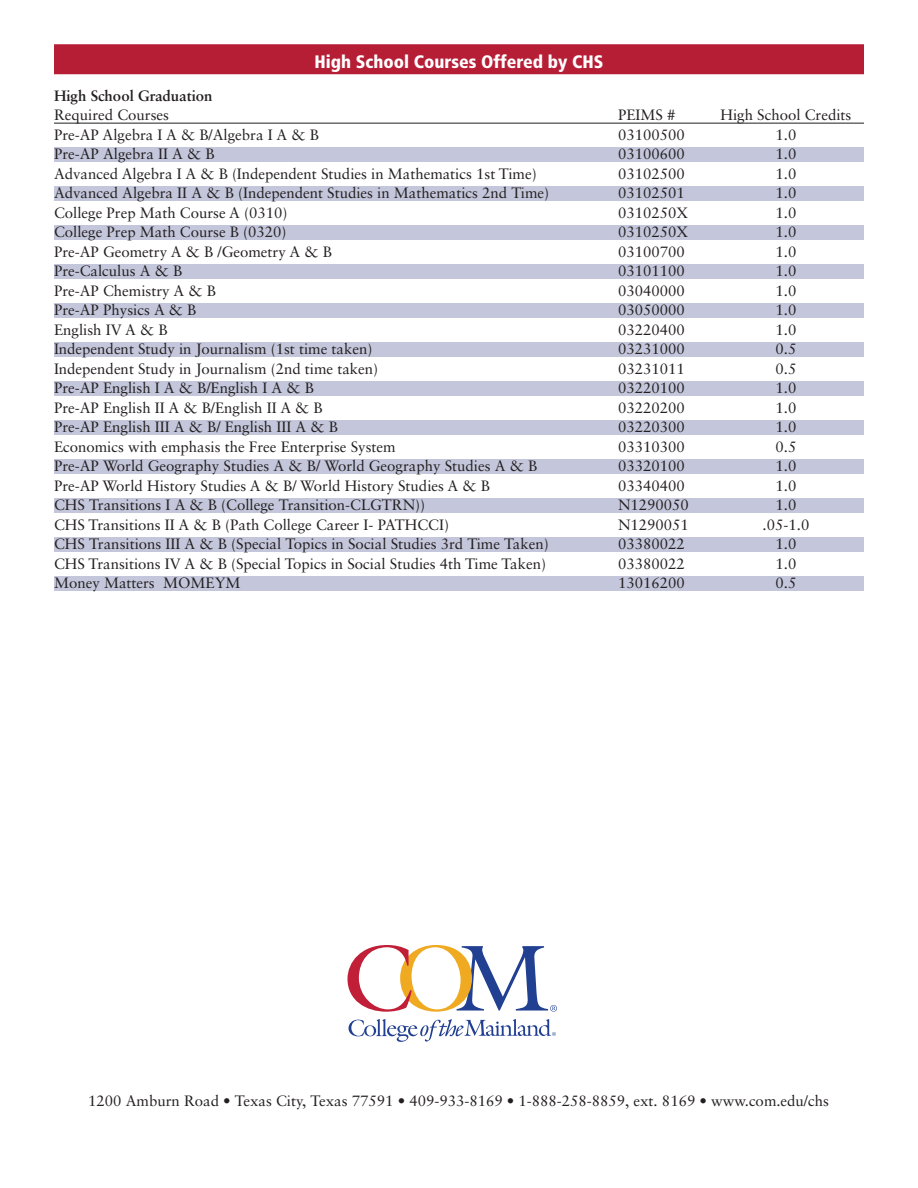
<style>
.page{position:relative;width:918px;height:1188px;background:#fff}
.page>*{position:absolute;margin:0;border:0;box-sizing:border-box;transform-origin:0 0}
.t1{font:900 condensed 18px "Frutiger";color:#fff}
.courses_offered_by_C{font:15px "Sabon";color:#231f20}
.courses_offered_by_C-2{font:15px "Sabon LT Std";color:#231f20}
.text_bold{font:700 15px "Sabon LT Std";color:#231f20}
</style>
<div class="page">
<div style="left:54px;top:44px;width:810px;height:30px;background:#b61e36"></div>
<hr style="left:54px;top:123px;width:810px;height:1px;background:#231f20">
<div style="left:54px;top:147px;width:810px;height:15px;background:#c4c7db"></div>
<div style="left:54px;top:186px;width:810px;height:15px;background:#c4c7db"></div>
<div style="left:54px;top:225px;width:810px;height:15px;background:#c4c7db"></div>
<div style="left:54px;top:264px;width:810px;height:15px;background:#c4c7db"></div>
<div style="left:54px;top:303px;width:810px;height:15px;background:#c4c7db"></div>
<div style="left:54px;top:342px;width:810px;height:15px;background:#c4c7db"></div>
<div style="left:54px;top:381px;width:810px;height:15px;background:#c4c7db"></div>
<div style="left:54px;top:420px;width:810px;height:15px;background:#c4c7db"></div>
<div style="left:54px;top:459px;width:810px;height:15px;background:#c4c7db"></div>
<div style="left:54px;top:498px;width:810px;height:15px;background:#c4c7db"></div>
<div style="left:54px;top:537px;width:810px;height:15px;background:#c4c7db"></div>
<div style="left:54px;top:576px;width:810px;height:15px;background:#c4c7db"></div>
<svg style="left:349px;top:1019px;width:207px;height:23px"></svg>
<svg style="left:347px;top:945px;width:210px;height:67px"></svg>
<p class="t1" style="left:315px;top:50px;width:290px">High School Courses Offered by CHS</p>
<p class="text_bold" style="left:54px;top:86px;width:160px">High School Graduation</p>
<p class="courses_offered_by_C-2" style="left:54px;top:106px;width:117px">Required Courses</p>
<p class="courses_offered_by_C-2" style="left:618px;top:106px;width:59px">PEIMS #</p>
<p class="courses_offered_by_C-2" style="left:721px;top:106px;width:132px">High School Credits</p>
<p class="courses_offered_by_C-2" style="left:54px;top:125px;width:266px">Pre-AP Algebra I A &amp; B/Algebra I A &amp; B</p>
<p class="courses_offered_by_C-2" style="left:618px;top:125px;width:68px">03100500</p>
<p class="courses_offered_by_C-2" style="left:776px;top:125px;width:22px">1.0</p>
<p class="courses_offered_by_C" style="left:54px;top:145px;width:162px">Pre-AP Algebra II A &amp; B</p>
<p class="courses_offered_by_C" style="left:618px;top:145px;width:68px">03100600</p>
<p class="courses_offered_by_C" style="left:776px;top:145px;width:22px">1.0</p>
<p class="courses_offered_by_C-2" style="left:54px;top:164px;width:484px">Advanced Algebra I A &amp; B (Independent Studies in Mathematics 1st Time)</p>
<p class="courses_offered_by_C-2" style="left:618px;top:164px;width:68px">03102500</p>
<p class="courses_offered_by_C-2" style="left:776px;top:164px;width:22px">1.0</p>
<p class="courses_offered_by_C" style="left:54px;top:184px;width:497px">Advanced Algebra II A &amp; B (Independent Studies in Mathematics 2nd Time)</p>
<p class="courses_offered_by_C" style="left:618px;top:184px;width:68px">03102501</p>
<p class="courses_offered_by_C" style="left:776px;top:184px;width:22px">1.0</p>
<p class="courses_offered_by_C-2" style="left:54px;top:203px;width:235px">College Prep Math Course A (0310)</p>
<p class="courses_offered_by_C-2" style="left:618px;top:203px;width:72px">0310250X</p>
<p class="courses_offered_by_C-2" style="left:776px;top:203px;width:22px">1.0</p>
<p class="courses_offered_by_C" style="left:54px;top:223px;width:234px">College Prep Math Course B (0320)</p>
<p class="courses_offered_by_C" style="left:618px;top:223px;width:72px">0310250X</p>
<p class="courses_offered_by_C" style="left:776px;top:223px;width:22px">1.0</p>
<p class="courses_offered_by_C-2" style="left:54px;top:242px;width:279px">Pre-AP Geometry A &amp; B /Geometry A &amp; B</p>
<p class="courses_offered_by_C-2" style="left:618px;top:242px;width:68px">03100700</p>
<p class="courses_offered_by_C-2" style="left:776px;top:242px;width:22px">1.0</p>
<p class="courses_offered_by_C" style="left:54px;top:262px;width:130px">Pre-Calculus A &amp; B</p>
<p class="courses_offered_by_C" style="left:618px;top:262px;width:68px">03101100</p>
<p class="courses_offered_by_C" style="left:776px;top:262px;width:22px">1.0</p>
<p class="courses_offered_by_C-2" style="left:54px;top:281px;width:163px">Pre-AP Chemistry A &amp; B</p>
<p class="courses_offered_by_C-2" style="left:618px;top:281px;width:68px">03040000</p>
<p class="courses_offered_by_C-2" style="left:776px;top:281px;width:22px">1.0</p>
<p class="courses_offered_by_C" style="left:54px;top:301px;width:144px">Pre-AP Physics A &amp; B</p>
<p class="courses_offered_by_C" style="left:618px;top:301px;width:68px">03050000</p>
<p class="courses_offered_by_C" style="left:776px;top:301px;width:22px">1.0</p>
<p class="courses_offered_by_C-2" style="left:54px;top:320px;width:115px">English IV A &amp; B</p>
<p class="courses_offered_by_C-2" style="left:618px;top:320px;width:68px">03220400</p>
<p class="courses_offered_by_C-2" style="left:776px;top:320px;width:22px">1.0</p>
<p class="courses_offered_by_C" style="left:54px;top:340px;width:320px">Independent Study in Journalism (1st time taken)</p>
<p class="courses_offered_by_C" style="left:618px;top:340px;width:68px">03231000</p>
<p class="courses_offered_by_C" style="left:776px;top:340px;width:22px">0.5</p>
<p class="courses_offered_by_C-2" style="left:54px;top:359px;width:326px">Independent Study in Journalism (2nd time taken)</p>
<p class="courses_offered_by_C-2" style="left:618px;top:359px;width:68px">03231011</p>
<p class="courses_offered_by_C-2" style="left:776px;top:359px;width:22px">0.5</p>
<p class="courses_offered_by_C" style="left:54px;top:379px;width:261px">Pre-AP English I A &amp; B/English I A &amp; B</p>
<p class="courses_offered_by_C" style="left:618px;top:379px;width:68px">03220100</p>
<p class="courses_offered_by_C" style="left:776px;top:379px;width:22px">1.0</p>
<p class="courses_offered_by_C-2" style="left:54px;top:398px;width:270px">Pre-AP English II A &amp; B/English II A &amp; B</p>
<p class="courses_offered_by_C-2" style="left:618px;top:398px;width:68px">03220200</p>
<p class="courses_offered_by_C-2" style="left:776px;top:398px;width:22px">1.0</p>
<p class="courses_offered_by_C" style="left:54px;top:418px;width:286px">Pre-AP English III A &amp; B/ English III A &amp; B</p>
<p class="courses_offered_by_C" style="left:618px;top:418px;width:68px">03220300</p>
<p class="courses_offered_by_C" style="left:776px;top:418px;width:22px">1.0</p>
<p class="courses_offered_by_C-2" style="left:54px;top:437px;width:343px">Economics with emphasis the Free Enterprise System</p>
<p class="courses_offered_by_C-2" style="left:618px;top:437px;width:68px">03310300</p>
<p class="courses_offered_by_C-2" style="left:776px;top:437px;width:22px">0.5</p>
<p class="courses_offered_by_C" style="left:54px;top:457px;width:485px">Pre-AP World Geography Studies A &amp; B/ World Geography Studies A &amp; B</p>
<p class="courses_offered_by_C" style="left:618px;top:457px;width:68px">03320100</p>
<p class="courses_offered_by_C" style="left:776px;top:457px;width:22px">1.0</p>
<p class="courses_offered_by_C-2" style="left:54px;top:476px;width:438px">Pre-AP World History Studies A &amp; B/ World History Studies A &amp; B</p>
<p class="courses_offered_by_C-2" style="left:618px;top:476px;width:68px">03340400</p>
<p class="courses_offered_by_C-2" style="left:776px;top:476px;width:22px">1.0</p>
<p class="courses_offered_by_C" style="left:54px;top:496px;width:373px">CHS Transitions I A &amp; B (College Transition-CLGTRN))</p>
<p class="courses_offered_by_C" style="left:618px;top:496px;width:72px">N1290050</p>
<p class="courses_offered_by_C" style="left:776px;top:496px;width:22px">1.0</p>
<p class="courses_offered_by_C-2" style="left:54px;top:515px;width:397px">CHS Transitions II A &amp; B (Path College Career I- PATHCCI)</p>
<p class="courses_offered_by_C-2" style="left:618px;top:515px;width:72px">N1290051</p>
<p class="courses_offered_by_C-2" style="left:763px;top:515px;width:48px">.05-1.0</p>
<p class="courses_offered_by_C" style="left:54px;top:535px;width:496px">CHS Transitions III A &amp; B (Special Topics in Social Studies 3rd Time Taken)</p>
<p class="courses_offered_by_C" style="left:618px;top:535px;width:68px">03380022</p>
<p class="courses_offered_by_C" style="left:776px;top:535px;width:22px">1.0</p>
<p class="courses_offered_by_C-2" style="left:54px;top:554px;width:494px">CHS Transitions IV A &amp; B (Special Topics in Social Studies 4th Time Taken)</p>
<p class="courses_offered_by_C-2" style="left:618px;top:554px;width:68px">03380022</p>
<p class="courses_offered_by_C-2" style="left:776px;top:554px;width:22px">1.0</p>
<p class="courses_offered_by_C" style="left:54px;top:574px;width:188px">Money Matters MOMEYM</p>
<p class="courses_offered_by_C" style="left:618px;top:574px;width:68px">13016200</p>
<p class="courses_offered_by_C" style="left:776px;top:574px;width:22px">0.5</p>
<p class="courses_offered_by_C" style="left:88px;top:1092px;width:742px">1200 Amburn Road • Texas City, Texas 77591 • 409-933-8169 • 1-888-258-8859, ext. 8169 • www.com.edu/chs</p>
</div>
